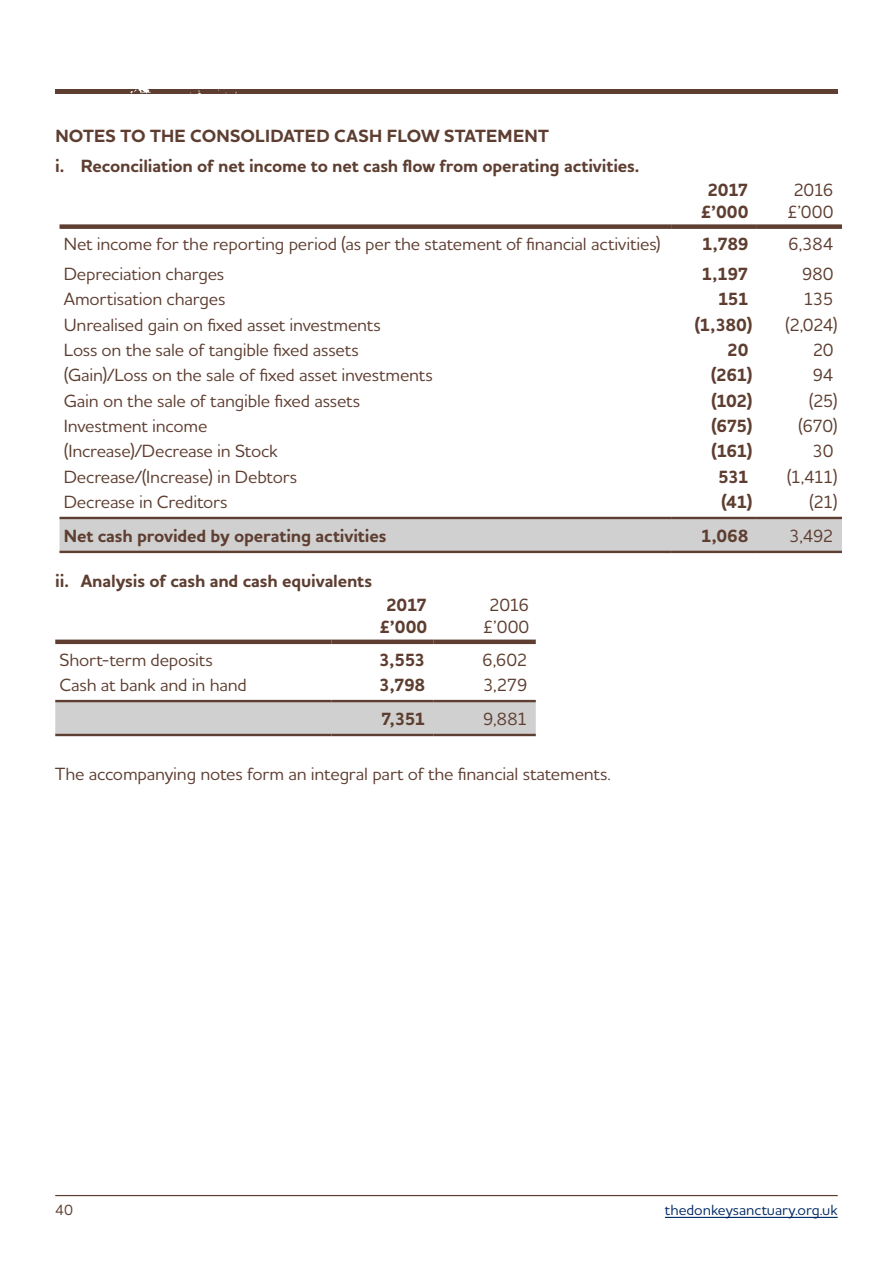
<style>
.page{position:relative;width:893px;height:1263px;background:#fff}
.page>*{position:absolute;margin:0;border:0;box-sizing:border-box;transform-origin:0 0}
.Table_Text{font:500 18px "Houschka Alt Pro";letter-spacing:-.01em;color:#5e3e31}
._3__Section_Divide{font:700 18px "Houschka Alt Pro";letter-spacing:-.01em;color:#5e3e31}
.Table_Text_Right_Num{font:700 18px "Houschka Alt Pro";letter-spacing:-.035em;color:#5e3e31}
.Table_Text_Right_Num-2{font:500 18px "Houschka Alt Pro";letter-spacing:-.045em;color:#5e3e31}
.BodyText{font:500 18px "Houschka Alt Pro";letter-spacing:-.01em;color:#5e3e31}
.Table_Header{font:700 18px "Houschka Alt Pro";letter-spacing:-.01em;color:#5e3e31}
.Table_Header_Right{font:700 18px "Houschka Alt Pro";letter-spacing:-.02em;color:#5e3e31}
.Table_Header_Right-2{font:500 18px "Houschka Alt Pro";letter-spacing:-.04em;color:#5e3e31}
.t1{font:500 15px "Houschka Alt Pro";color:#002a65}
.t2{font:500 15px "Houschka Alt Pro";color:#5e3e31}
</style>
<div class="page">
<hr style="left:55px;top:1195px;width:783px;height:1px;background:#5e3e31">
<hr style="left:665px;top:1217px;width:173px;height:1px;background:#002a65">
<div style="left:60px;top:519px;width:782px;height:32px;background:#d0d0d0"></div>
<div style="left:60px;top:224px;width:612px;height:5px;background:#5e3e31"></div>
<div style="left:672px;top:224px;width:85px;height:5px;background:#5e3e31"></div>
<div style="left:757px;top:224px;width:85px;height:5px;background:#5e3e31"></div>
<hr style="left:60px;top:517px;width:612px;height:2px;background:#5e3e31">
<hr style="left:672px;top:517px;width:85px;height:2px;background:#5e3e31">
<hr style="left:757px;top:517px;width:85px;height:2px;background:#5e3e31">
<hr style="left:60px;top:551px;width:612px;height:2px;background:#5e3e31">
<hr style="left:672px;top:551px;width:85px;height:2px;background:#5e3e31">
<hr style="left:757px;top:551px;width:85px;height:2px;background:#5e3e31">
<div style="left:55px;top:702px;width:481px;height:32px;background:#d0d0d0"></div>
<div style="left:55px;top:639px;width:277px;height:5px;background:#5e3e31"></div>
<div style="left:332px;top:639px;width:102px;height:5px;background:#5e3e31"></div>
<div style="left:434px;top:639px;width:102px;height:5px;background:#5e3e31"></div>
<hr style="left:55px;top:700px;width:277px;height:2px;background:#5e3e31">
<hr style="left:332px;top:700px;width:102px;height:2px;background:#5e3e31">
<hr style="left:434px;top:700px;width:102px;height:2px;background:#5e3e31">
<hr style="left:55px;top:734px;width:277px;height:2px;background:#5e3e31">
<hr style="left:332px;top:734px;width:102px;height:2px;background:#5e3e31">
<hr style="left:434px;top:734px;width:102px;height:2px;background:#5e3e31">
<div style="left:55px;top:89px;width:783px;height:5px;background:#5e3e31"></div>
<p class="_3__Section_Divide" style="left:55px;top:124px;width:495px">NOTES TO THE CONSOLIDATED CASH FLOW STATEMENT</p>
<p class="_3__Section_Divide" style="left:55px;top:154px;width:586px">i. Reconciliation of net income to net cash flow from operating activities.</p>
<p class="Table_Text_Right_Num" style="left:707px;top:178px;width:43px">2017</p>
<p class="Table_Text_Right_Num-2" style="left:793px;top:178px;width:42px">2016</p>
<p class="Table_Text_Right_Num" style="left:701px;top:200px;width:49px">£’000</p>
<p class="Table_Text_Right_Num-2" style="left:787px;top:201px;width:48px">£’000</p>
<p class="Table_Text" style="left:64px;top:233px;width:598px">Net income for the reporting period (as per the statement of financial activities)</p>
<p class="Table_Text_Right_Num" style="left:702px;top:233px;width:48px">1,789</p>
<p class="Table_Text_Right_Num-2" style="left:788px;top:233px;width:47px">6,384</p>
<p class="Table_Text" style="left:64px;top:262px;width:162px">Depreciation charges</p>
<p class="Table_Text_Right_Num" style="left:701px;top:262px;width:49px">1,197</p>
<p class="Table_Text_Right_Num-2" style="left:802px;top:262px;width:33px">980</p>
<p class="Table_Text" style="left:64px;top:288px;width:163px">Amortisation charges</p>
<p class="Table_Text_Right_Num" style="left:718px;top:288px;width:32px">151</p>
<p class="Table_Text_Right_Num-2" style="left:803px;top:288px;width:32px">135</p>
<p class="Table_Text" style="left:64px;top:313px;width:319px">Unrealised gain on fixed asset investments</p>
<p class="Table_Text_Right_Num" style="left:694px;top:313px;width:60px">(1,380)</p>
<p class="Table_Text_Right_Num-2" style="left:785px;top:313px;width:54px">(2,024)</p>
<p class="Table_Text" style="left:64px;top:338px;width:296px">Loss on the sale of tangible fixed assets</p>
<p class="Table_Text_Right_Num" style="left:727px;top:338px;width:23px">20</p>
<p class="Table_Text_Right_Num-2" style="left:813px;top:338px;width:22px">20</p>
<p class="Table_Text" style="left:64px;top:364px;width:371px">(Gain)/Loss on the sale of fixed asset investments</p>
<p class="Table_Text_Right_Num" style="left:711px;top:363px;width:43px">(261)</p>
<p class="Table_Text_Right_Num-2" style="left:812px;top:364px;width:23px">94</p>
<p class="Table_Text" style="left:64px;top:389px;width:298px">Gain on the sale of tangible fixed assets</p>
<p class="Table_Text_Right_Num" style="left:711px;top:389px;width:43px">(102)</p>
<p class="Table_Text_Right_Num-2" style="left:809px;top:389px;width:30px">(25)</p>
<p class="Table_Text" style="left:64px;top:414px;width:145px">Investment income</p>
<p class="Table_Text_Right_Num" style="left:711px;top:414px;width:43px">(675)</p>
<p class="Table_Text_Right_Num-2" style="left:798px;top:414px;width:41px">(670)</p>
<p class="Table_Text" style="left:64px;top:440px;width:216px">(Increase)/Decrease in Stock</p>
<p class="Table_Text_Right_Num" style="left:711px;top:439px;width:43px">(161)</p>
<p class="Table_Text_Right_Num-2" style="left:813px;top:440px;width:23px">30</p>
<p class="Table_Text" style="left:64px;top:465px;width:235px">Decrease/(Increase) in Debtors</p>
<p class="Table_Text_Right_Num" style="left:718px;top:465px;width:32px">531</p>
<p class="Table_Text_Right_Num-2" style="left:787px;top:465px;width:52px">(1,411)</p>
<p class="Table_Text" style="left:64px;top:490px;width:165px">Decrease in Creditors</p>
<p class="Table_Text_Right_Num" style="left:721px;top:490px;width:33px">(41)</p>
<p class="Table_Text_Right_Num-2" style="left:809px;top:490px;width:30px">(21)</p>
<p class="Table_Header" style="left:64px;top:524px;width:324px">Net cash provided by operating activities</p>
<p class="Table_Text_Right_Num" style="left:701px;top:524px;width:49px">1,068</p>
<p class="Table_Text_Right_Num-2" style="left:789px;top:524px;width:46px">3,492</p>
<p class="_3__Section_Divide" style="left:55px;top:569px;width:318px">ii. Analysis of cash and cash equivalents</p>
<p class="Table_Header_Right" style="left:386px;top:593px;width:43px">2017</p>
<p class="Table_Header_Right-2" style="left:489px;top:593px;width:42px">2016</p>
<p class="Table_Header_Right" style="left:379px;top:615px;width:49px">£’000</p>
<p class="Table_Header_Right-2" style="left:483px;top:616px;width:48px">£’000</p>
<p class="Table_Text" style="left:60px;top:648px;width:155px">Short-term deposits</p>
<p class="Table_Text_Right_Num" style="left:379px;top:648px;width:48px">3,553</p>
<p class="Table_Text_Right_Num-2" style="left:482px;top:648px;width:47px">6,602</p>
<p class="Table_Text" style="left:60px;top:673px;width:189px">Cash at bank and in hand</p>
<p class="Table_Text_Right_Num" style="left:379px;top:673px;width:48px">3,798</p>
<p class="Table_Text_Right_Num-2" style="left:483px;top:673px;width:46px">3,279</p>
<p class="Table_Text_Right_Num" style="left:381px;top:707px;width:46px">7,351</p>
<p class="Table_Text_Right_Num-2" style="left:483px;top:707px;width:46px">9,881</p>
<p class="BodyText" style="left:55px;top:762px;width:557px">The accompanying notes form an integral part of the financial statements.</p>
<p class="t2" style="left:55px;top:1200px;width:19px">40</p>
<p class="t1" style="left:665px;top:1200px;width:174px">thedonkeysanctuary.org.uk</p>
</div>
